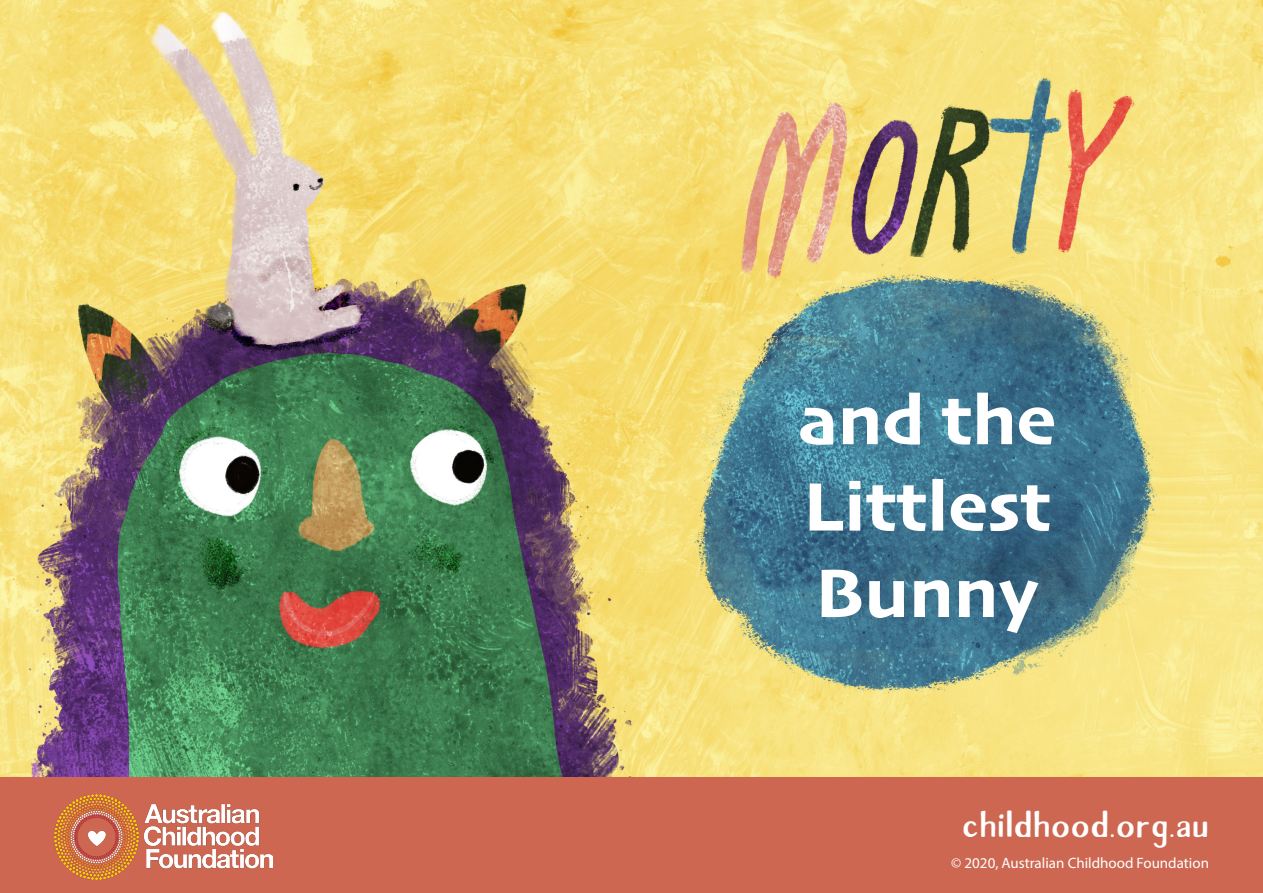
<style>
.page{position:relative;width:1263px;height:893px;background:#fff}
.page>*{position:absolute;margin:0;border:0;box-sizing:border-box;transform-origin:0 0}
.t1{font:72px/86.4px "Skia";color:#fff;text-align:justify}
.t2{font:37.5px "Avera Sans Bold";color:#fff}
.t3{font:15px "Myriad Pro";color:#fff}
</style>
<div class="page">
<img style="left:0;top:0;width:1263px;height:778px">
<div style="left:0;top:778px;width:1263px;height:115px;background:#cd6751"></div>
<img style="left:54px;top:795px;width:218px;height:85px">
<p class="t1" style="left:798px;top:382px;width:259px">and the Littlest Bunny</p>
<p class="t2" style="left:962px;top:804px;width:249px">childhood.org.au</p>
<p class="t3" style="left:951px;top:853px;width:259px">© 2020, Australian Childhood Foundation</p>
</div>
